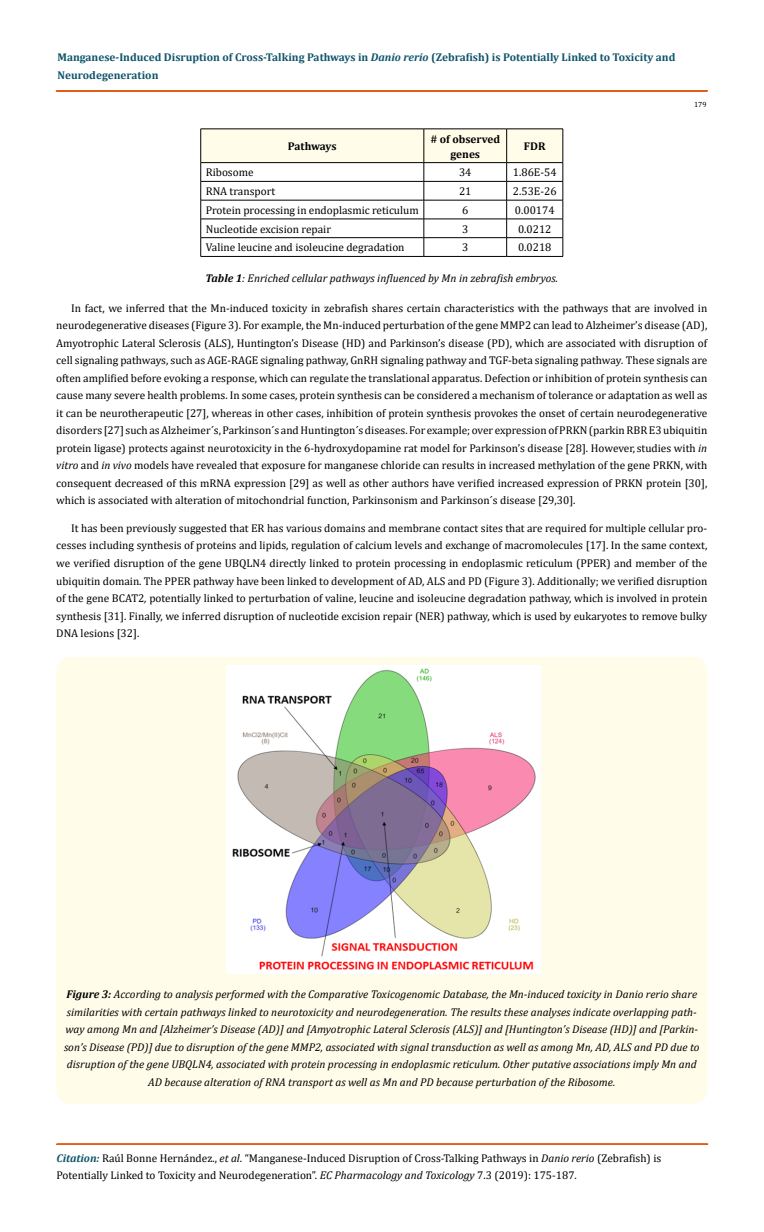
<style>
.page{position:relative;width:764px;height:1232px;background:#fff}
.page>*{position:absolute;margin:0;border:0;box-sizing:border-box;transform-origin:0 0}
.t1{font:11.25px/17.5px "Cambria";color:#000;text-align:justify}
.t2{font:italic 11.25px/17.5px "Cambria";color:#000;text-align:center}
.t3{font:700 11.25px/17.5px "Cambria";color:#0e546a}
.t4{font:700 11.25px/15px "Cambria";color:#000;text-align:center}
.t5{font:700 11.25px "Cambria";letter-spacing:-.02em;color:#000}
.t6{font:7.5px "Cambria";color:#000}
.s1{font-style:italic}
.s2{font-weight:700}
.s3{font-weight:700;font-style:italic;color:#0e546a}
</style>
<div class="page">
<div style="left:56px;top:91px;width:651px;height:1px;border:1px solid #e05d1a"></div>
<hr style="left:57px;top:1143px;width:651px;height:1px;background:#e05d1a">
<svg style="left:200px;top:129px;width:363px;height:127px"></svg>
<hr style="left:201px;top:256px;width:223px;height:1px;background:#000">
<hr style="left:424px;top:256px;width:83px;height:1px;background:#000">
<hr style="left:507px;top:256px;width:56px;height:1px;background:#000">
<div style="left:56px;top:656px;width:651px;height:447px;background:#fffde9;border-radius:15px"></div>
<img style="left:226px;top:665px;width:315px;height:307px">
<p class="t3" style="left:58px;top:48px;width:619px">Manganese-Induced Disruption of Cross-Talking Pathways in <span class="s1">Danio rerio</span> (Zebrafish) is Potentially Linked to Toxicity and<br>Neurodegeneration</p>
<p class="t5" style="left:288px;top:138px;width:50px">Pathways</p>
<p class="t4" style="left:430px;top:131px;width:71px"># of observed genes</p>
<p class="t4" style="left:524px;top:138px;width:23px">FDR</p>
<p class="t6" style="left:694px;top:100px;width:14px">179</p>
<p class="t1" style="left:206px;top:164px;width:49px">Ribosome</p>
<p class="t1" style="left:459px;top:164px;width:14px">34</p>
<p class="t1" style="left:513px;top:164px;width:45px">1.86E-54</p>
<p class="t1" style="left:206px;top:182px;width:71px">RNA transport</p>
<p class="t1" style="left:459px;top:182px;width:14px">21</p>
<p class="t1" style="left:513px;top:182px;width:45px">2.53E-26</p>
<p class="t1" style="left:206px;top:201px;width:215px">Protein processing in endoplasmic reticulum</p>
<p class="t1" style="left:462px;top:201px;width:8px">6</p>
<p class="t1" style="left:515px;top:201px;width:41px">0.00174</p>
<p class="t1" style="left:206px;top:220px;width:127px">Nucleotide excision repair</p>
<p class="t1" style="left:462px;top:220px;width:8px">3</p>
<p class="t1" style="left:518px;top:220px;width:35px">0.0212</p>
<p class="t1" style="left:206px;top:239px;width:200px">Valine leucine and isoleucine degradation</p>
<p class="t1" style="left:462px;top:239px;width:8px">3</p>
<p class="t1" style="left:518px;top:239px;width:35px">0.0218</p>
<p class="t2" style="left:205px;top:268px;width:354px"><span class="s2">Table 1</span>: Enriched cellular pathways influenced by Mn in zebrafish embryos.</p>
<p class="t1" style="left:56px;top:299px;width:652px;text-indent:15px">In fact, we inferred that the Mn-induced toxicity in zebrafish shares certain characteristics with the pathways that are involved in neurodegenerative diseases (Figure 3). For example, the Mn-induced perturbation of the gene MMP2 can lead to Alzheimer’s disease (AD), Amyotrophic Lateral Sclerosis (ALS), Huntington’s Disease (HD) and Parkinson’s disease (PD), which are associated with disruption of cell signaling pathways, such as AGE-RAGE signaling pathway, GnRH signaling pathway and TGF-beta signaling pathway<span class="s1">.</span> These signals are often amplified before evoking a response, which can regulate the translational apparatus. Defection or inhibition of protein synthesis can cause many severe health problems. In some cases, protein synthesis can be considered a mechanism of tolerance or adaptation as well as it can be neurotherapeutic [27], whereas in other cases, inhibition of protein synthesis provokes the onset of certain neurodegenerative disorders [27] such as Alzheimer´s, Parkinson´s and Huntington´s diseases. For example; over expression of PRKN(parkin RBR E3 ubiquitin protein ligase) protects against neurotoxicity in the 6-hydroxydopamine rat model for Parkinson’s disease [28]. However, studies with <span class="s1">in vitro</span> and <span class="s1">in vivo</span> models have revealed that exposure for manganese chloride can results in increased methylation of the gene PRKN, with consequent decreased of this mRNA expression [29] as well as other authors have verified increased expression of PRKN protein [30], which is associated with alteration of mitochondrial function, Parkinsonism and Parkinson´s disease [29,30].</p>
<p class="t1" style="left:56px;top:519px;width:652px;text-indent:15px">It has been previously suggested that ER has various domains and membrane contact sites that are required for multiple cellular pro&shy;cesses including synthesis of proteins and lipids, regulation of calcium levels and exchange of macromolecules [17]. In the same context, we verified disruption of the gene UBQLN4 directly linked to protein processing in endoplasmic reticulum (PPER) and member of the ubiquitin domain. The PPER pathway have been linked to development of AD, ALS and PD (Figure 3). Additionally; we verified disruption of the gene BCAT2<span class="s1">,</span> potentially linked to perturbation of valine, leucine and isoleucine degradation pathway, which is involved in protein synthesis [31]. Finally, we inferred disruption of nucleotide excision repair (NER) pathway, which is used by eukaryotes to remove bulky DNA lesions [32].</p>
<p class="t2" style="left:64px;top:985px;width:637px"><span class="s2">Figure 3:</span> According to analysis performed with the Comparative Toxicogenomic Database, the Mn-induced toxicity in Danio rerio share similarities with certain pathways linked to neurotoxicity and neurodegeneration. The results these analyses indicate overlapping path&shy;way among Mn and [Alzheimer’s Disease (AD)] and [Amyotrophic Lateral Sclerosis (ALS)] and [Huntington’s Disease (HD)] and [Parkin&shy;son’s Disease (PD)] due to disruption of the gene MMP2, associated with signal transduction as well as among Mn, AD, ALS and PD due to disruption of the gene UBQLN4, associated with protein processing in endoplasmic reticulum. Other putative associations imply Mn and AD because alteration of RNA transport as well as Mn and PD because perturbation of the Ribosome.</p>
<p class="t1" style="left:56px;top:1149px;width:606px"><span class="s3">Citation:</span> Raúl Bonne Hernández., <span class="s1">et al</span>. “Manganese-Induced Disruption of Cross-Talking Pathways in <span class="s1">Danio rerio</span> (Zebrafish) is<br>Potentially Linked to Toxicity and Neurodegeneration”. <span class="s1">EC Pharmacology and Toxicology</span> 7.3 (2019): 175-187.</p>
</div>
